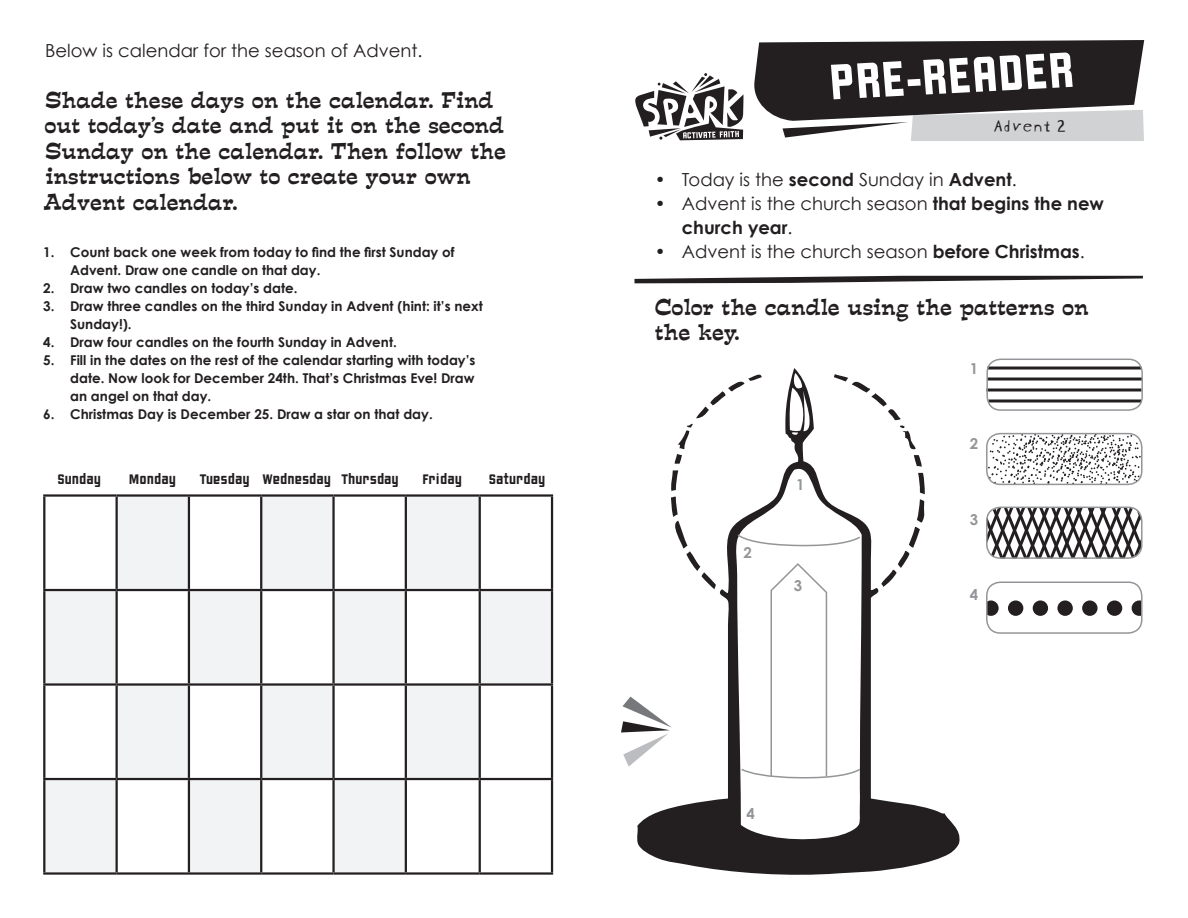
<style>
.page{position:relative;width:1188px;height:918px;background:#fff}
.page>*{position:absolute;margin:0;border:0;box-sizing:border-box;transform-origin:0 0}
.t1{font:54px "Liquorstore";color:#fff}
.t2{font:21px/25.5px "Estro Font";color:#231f20}
.t3{font:18px "Century Gothic";color:#231f20}
.t4{font:700 18px/24px "Century Gothic";color:#231f20}
.t5{font:18px "Blockhead Uplugged";color:#231f20}
.t6{font:15px "Liquorstore";color:#231f20}
.t7{font:700 15px "Century Gothic";color:#939598}
.t8{font:700 13.5px/18px "Century Gothic";color:#231f20}
.s1{font-weight:700}
.s2{font-weight:400}
</style>
<div class="page">
<svg style="left:754px;top:40px;width:390px;height:101px;background:#5b5859"></svg>
<svg style="left:635px;top:73px;width:108px;height:67px"></svg>
<svg style="left:634px;top:276px;width:509px;height:7px"></svg>
<svg style="left:621px;top:697px;width:16px;height:70px"></svg>
<svg style="left:637px;top:368px;width:323px;height:507px"></svg>
<svg style="left:736px;top:533px;width:126px;height:14px"></svg>
<svg style="left:740px;top:562px;width:122px;height:218px"></svg>
<hr style="left:987px;top:367px;width:155px;height:3px;background:#231f20">
<hr style="left:987px;top:378px;width:155px;height:3px;background:#231f20">
<hr style="left:986px;top:389px;width:156px;height:3px;background:#231f20">
<hr style="left:988px;top:399px;width:154px;height:3px;background:#231f20">
<div style="left:986px;top:359px;width:157px;height:52px;border:2px solid #939598;border-radius:14px"></div>
<svg style="left:986px;top:506px;width:157px;height:128px"></svg>
<div style="left:986px;top:507px;width:157px;height:52px;border:2px solid #939598;border-radius:14px"></div>
<svg style="left:988px;top:435px;width:152px;height:50px"></svg>
<div style="left:986px;top:433px;width:157px;height:52px;border:2px solid #939598;border-radius:14px"></div>
<svg style="left:45px;top:497px;width:506px;height:375px"></svg>
<hr style="left:43px;top:494px;width:74px;height:3px;background:#231f20">
<hr style="left:43px;top:497px;width:2px;height:92px;background:#231f20">
<hr style="left:117px;top:494px;width:72px;height:3px;background:#231f20">
<hr style="left:116px;top:497px;width:2px;height:92px;background:#231f20">
<hr style="left:189px;top:494px;width:72px;height:3px;background:#231f20">
<hr style="left:188px;top:497px;width:2px;height:92px;background:#231f20">
<hr style="left:261px;top:494px;width:73px;height:3px;background:#231f20">
<hr style="left:260px;top:497px;width:2px;height:92px;background:#231f20">
<hr style="left:334px;top:494px;width:72px;height:3px;background:#231f20">
<hr style="left:332px;top:497px;width:3px;height:92px;background:#231f20">
<hr style="left:406px;top:494px;width:74px;height:3px;background:#231f20">
<hr style="left:405px;top:497px;width:2px;height:92px;background:#231f20">
<hr style="left:480px;top:494px;width:73px;height:3px;background:#231f20">
<hr style="left:479px;top:497px;width:2px;height:92px;background:#231f20">
<hr style="left:551px;top:497px;width:2px;height:92px;background:#231f20">
<hr style="left:43px;top:589px;width:74px;height:2px;background:#231f20">
<hr style="left:43px;top:591px;width:2px;height:92px;background:#231f20">
<hr style="left:117px;top:589px;width:72px;height:2px;background:#231f20">
<hr style="left:116px;top:591px;width:2px;height:92px;background:#231f20">
<hr style="left:189px;top:589px;width:72px;height:2px;background:#231f20">
<hr style="left:188px;top:591px;width:2px;height:92px;background:#231f20">
<hr style="left:261px;top:589px;width:73px;height:2px;background:#231f20">
<hr style="left:260px;top:591px;width:2px;height:92px;background:#231f20">
<hr style="left:334px;top:589px;width:72px;height:2px;background:#231f20">
<hr style="left:332px;top:591px;width:3px;height:92px;background:#231f20">
<hr style="left:406px;top:589px;width:74px;height:2px;background:#231f20">
<hr style="left:405px;top:591px;width:2px;height:92px;background:#231f20">
<hr style="left:480px;top:589px;width:73px;height:2px;background:#231f20">
<hr style="left:479px;top:591px;width:2px;height:92px;background:#231f20">
<hr style="left:551px;top:591px;width:2px;height:92px;background:#231f20">
<hr style="left:43px;top:683px;width:74px;height:3px;background:#231f20">
<hr style="left:43px;top:686px;width:2px;height:92px;background:#231f20">
<hr style="left:117px;top:683px;width:72px;height:3px;background:#231f20">
<hr style="left:116px;top:686px;width:2px;height:92px;background:#231f20">
<hr style="left:189px;top:683px;width:72px;height:3px;background:#231f20">
<hr style="left:188px;top:686px;width:2px;height:92px;background:#231f20">
<hr style="left:261px;top:683px;width:73px;height:3px;background:#231f20">
<hr style="left:260px;top:686px;width:2px;height:92px;background:#231f20">
<hr style="left:334px;top:683px;width:72px;height:3px;background:#231f20">
<hr style="left:332px;top:686px;width:3px;height:92px;background:#231f20">
<hr style="left:406px;top:683px;width:74px;height:3px;background:#231f20">
<hr style="left:405px;top:686px;width:2px;height:92px;background:#231f20">
<hr style="left:43px;top:778px;width:74px;height:2px;background:#231f20">
<hr style="left:43px;top:780px;width:2px;height:92px;background:#231f20">
<hr style="left:117px;top:778px;width:72px;height:2px;background:#231f20">
<hr style="left:116px;top:780px;width:2px;height:92px;background:#231f20">
<hr style="left:189px;top:778px;width:72px;height:2px;background:#231f20">
<hr style="left:188px;top:780px;width:2px;height:92px;background:#231f20">
<hr style="left:261px;top:778px;width:73px;height:2px;background:#231f20">
<hr style="left:260px;top:780px;width:2px;height:92px;background:#231f20">
<hr style="left:334px;top:778px;width:72px;height:2px;background:#231f20">
<hr style="left:332px;top:780px;width:3px;height:92px;background:#231f20">
<hr style="left:43px;top:872px;width:74px;height:3px;background:#231f20">
<hr style="left:117px;top:872px;width:72px;height:3px;background:#231f20">
<hr style="left:189px;top:872px;width:72px;height:3px;background:#231f20">
<hr style="left:261px;top:872px;width:73px;height:3px;background:#231f20">
<hr style="left:334px;top:872px;width:72px;height:3px;background:#231f20">
<hr style="left:406px;top:778px;width:74px;height:2px;background:#231f20">
<hr style="left:405px;top:780px;width:2px;height:92px;background:#231f20">
<hr style="left:406px;top:872px;width:74px;height:3px;background:#231f20">
<hr style="left:480px;top:683px;width:73px;height:3px;background:#231f20">
<hr style="left:479px;top:686px;width:2px;height:92px;background:#231f20">
<hr style="left:551px;top:686px;width:2px;height:92px;background:#231f20">
<hr style="left:480px;top:778px;width:73px;height:2px;background:#231f20">
<hr style="left:479px;top:780px;width:2px;height:92px;background:#231f20">
<hr style="left:551px;top:780px;width:2px;height:92px;background:#231f20">
<hr style="left:480px;top:872px;width:73px;height:3px;background:#231f20">
<h3 class="t3" style="left:45px;top:40px;width:379px">Below is calendar for the season of Advent.</h3>
<h2 class="t2" style="left:44px;top:87px;width:464px">Shade these days on the calendar. Find out today’s date and put it on the second Sunday on the calendar. Then follow the instructions below to create your own Advent calendar.</h2>
<p class="t8" style="left:70px;top:243px;width:386px;text-indent:-27px">1. Count back one week from today to find the first Sunday of<br>Advent. Draw one candle on that day.</p>
<p class="t8" style="left:43px;top:279px;width:256px">2. Draw two candles on today’s date.</p>
<p class="t8" style="left:70px;top:297px;width:414px;text-indent:-27px">3. Draw three candles on the third Sunday in Advent (hint: it’s next<br>Sunday!).</p>
<p class="t8" style="left:43px;top:333px;width:355px">4. Draw four candles on the fourth Sunday in Advent.</p>
<p class="t8" style="left:70px;top:351px;width:407px;text-align:justify;text-indent:-27px">5. Fill in the dates on the rest of the calendar starting with today’s date. Now look for December 24th. That’s Christmas Eve! Draw an angel on that day.</p>
<p class="t8" style="left:43px;top:405px;width:391px">6. Christmas Day is December 25. Draw a star on that day.</p>
<p class="t6" style="left:57px;top:471px;width:45px">Sunday</p>
<p class="t6" style="left:129px;top:471px;width:48px">Monday</p>
<p class="t6" style="left:200px;top:471px;width:201px">Tuesday Wednesday Thursday</p>
<p class="t6" style="left:422px;top:471px;width:41px">Friday</p>
<p class="t6" style="left:489px;top:471px;width:58px">Saturday</p>
<h1 class="t1" style="left:828px;top:54px;width:247px;rotate:-3deg">PRE-READER</h1>
<h3 class="t5" style="left:992px;top:111px;width:75px">Advent 2</h3>
<h3 class="t3" style="left:655px;top:169px;width:364px">• Today is the <span class="s1">second</span> Sunday in <span class="s1">Advent</span>.</h3>
<h3 class="t4" style="left:682px;top:191px;width:424px;text-indent:-27px"><span class="s2">• Advent is the church season</span> that begins the new church year<span class="s2">.</span></h3>
<h3 class="t3" style="left:655px;top:241px;width:432px">• Advent is the church season <span class="s1">before Christmas</span>.</h3>
<h2 class="t2" style="left:655px;top:294px;width:435px">Color the candle using the patterns on the key.</h2>
<p class="t7" style="left:970px;top:359px;width:10px">1</p>
<p class="t7" style="left:744px;top:543px;width:10px">2</p>
<p class="t7" style="left:796px;top:475px;width:10px">1</p>
<p class="t7" style="left:794px;top:576px;width:10px">3</p>
<p class="t7" style="left:747px;top:804px;width:10px">4</p>
<p class="t7" style="left:970px;top:434px;width:10px">2</p>
<p class="t7" style="left:970px;top:510px;width:10px">3</p>
<p class="t7" style="left:970px;top:585px;width:10px">4</p>
</div>
